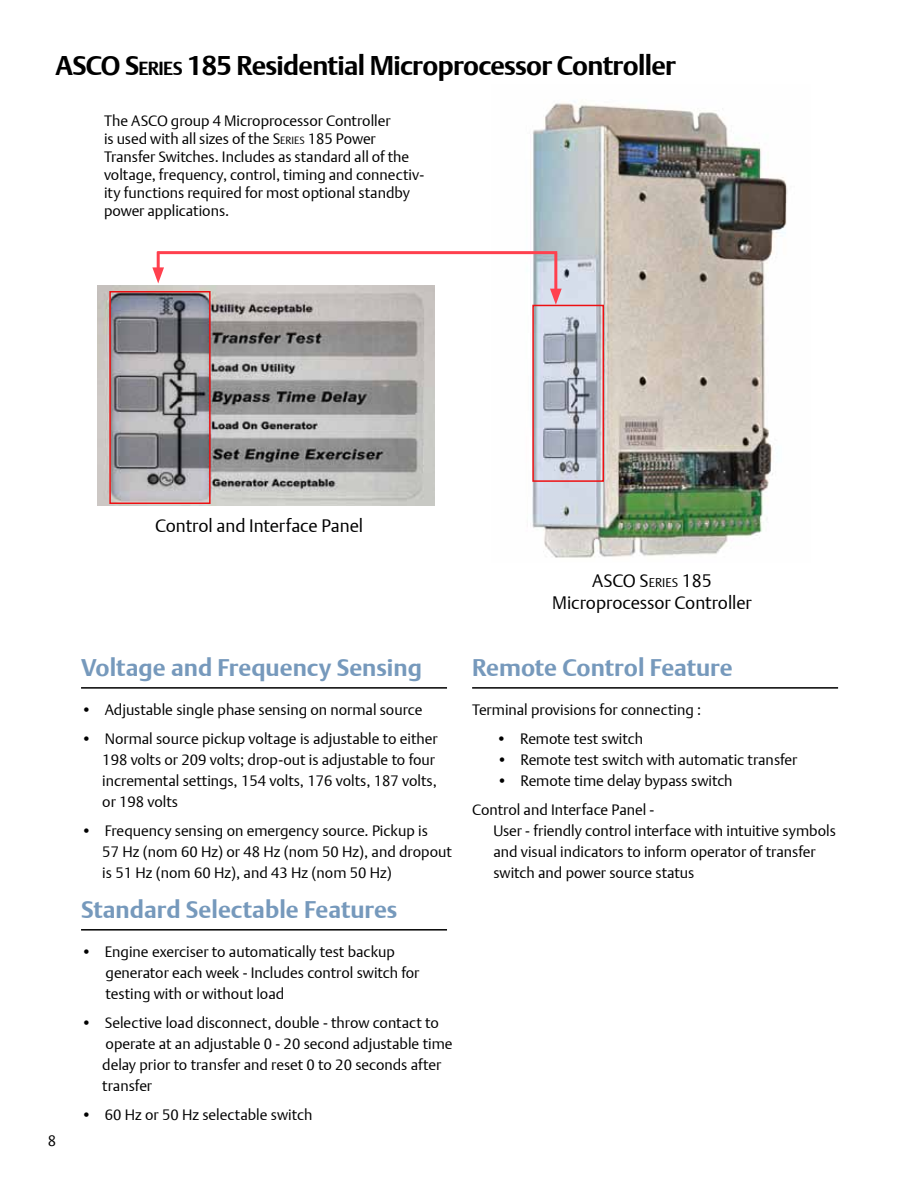
<style>
.page{position:relative;width:918px;height:1188px;background:#fff}
.page>*{position:absolute;margin:0;border:0;box-sizing:border-box;transform-origin:0 0}
.t1{font:700 27px "DTL Argo T";letter-spacing:-.025em;color:#000}
.t2{font:700 24px "DTL Argo T";color:#7699bc}
.t3{font:18px/21.6px "DTL Argo T Light";color:#000;text-align:center}
.t4{font:15px/21px "DTL Argo T Light";color:#000}
.s1{font-size:18.9px}
.s2{font-size:10.5px}
.s3{font-family:"DTL Argo T";font-weight:700}
.s4{font-size:12.6px}
</style>
<div class="page">
<hr style="left:81px;top:687px;width:366px;height:2px;background:#000">
<hr style="left:81px;top:929px;width:366px;height:2px;background:#000">
<hr style="left:472px;top:687px;width:366px;height:2px;background:#000">
<img style="left:492px;top:101px;width:296px;height:457px">
<img style="left:97px;top:285px;width:337px;height:221px">
<div style="left:109px;top:291px;width:102px;height:213px;border:2px solid #ed1012"></div>
<div style="left:532px;top:305px;width:72px;height:177px;border:2px solid #ed1012"></div>
<hr style="left:157px;top:252px;width:3px;height:21px;background:#ff404e">
<svg style="left:152px;top:267px;width:12px;height:17px"></svg>
<hr style="left:554px;top:254px;width:3px;height:40px;background:#ff404e">
<svg style="left:550px;top:289px;width:12px;height:16px"></svg>
<hr style="left:157px;top:251px;width:400px;height:3px;background:#ff404e">
<h1 class="t1" style="left:55px;top:49px;width:622px">ASCO S<span class="s1">ERIES</span> 185 Residential Microprocessor Controller</h1>
<p class="t4" style="left:104px;top:111px;width:322px;line-height:18px">The ASCO group 4 Microprocessor Controller<br>is used with all sizes of the S<span class="s2">ERIES</span> 185 Power Transfer Switches. Includes as standard all of the voltage, frequency, control, timing and connectiv&shy;ity functions required for most optional standby power applications.</p>
<p class="t4" style="left:48px;top:1130px;width:10px">8</p>
<p class="t3" style="left:155px;top:515px;width:209px">Control and Interface Panel</p>
<h2 class="t2" style="left:81px;top:653px;width:342px">Voltage and Frequency Sensing</h2>
<p class="t4" style="left:81px;top:699px;width:343px"><span class="s3">•</span> Adjustable single phase sensing on normal source</p>
<p class="t4" style="left:102px;top:728px;width:337px;text-indent:-21px">• Normal source pickup voltage is adjustable to either 198 volts or 209 volts; drop-out is adjustable to four incremental settings, 154 volts, 176 volts, 187 volts, or 198 volts</p>
<p class="t4" style="left:102px;top:820px;width:351px;text-indent:-21px">• Frequency sensing on emergency source. Pickup is<br>57 Hz (nom 60 Hz) or 48 Hz (nom 50 Hz), and dropout is 51 Hz (nom 60 Hz), and 43 Hz (nom 50 Hz)</p>
<h2 class="t2" style="left:81px;top:895px;width:318px">Standard Selectable Features</h2>
<p class="t4" style="left:106px;top:941px;width:315px;text-indent:-25px"><span class="s3">•</span> Engine exerciser to automatically test backup generator each week - Includes control switch for testing with or without load</p>
<p class="t4" style="left:102px;top:1012px;width:352px;text-indent:-21px">• Selective load disconnect, double - throw contact to operate at an adjustable 0 - 20 second adjustable time delay prior to transfer and reset 0 to 20 seconds after transfer</p>
<p class="t4" style="left:81px;top:1104px;width:233px">• 60 Hz or 50 Hz selectable switch</p>
<p class="t3" style="left:552px;top:570px;width:201px">ASCO S<span class="s4">ERIES</span> 185<br>Microprocessor Controller</p>
<h2 class="t2" style="left:472px;top:653px;width:262px">Remote Control Feature</h2>
<p class="t4" style="left:472px;top:699px;width:231px">Terminal provisions for connecting :</p>
<p class="t4" style="left:496px;top:728px;width:148px"><span class="s3">•</span> Remote test switch</p>
<p class="t4" style="left:497px;top:749px;width:302px"><span class="s3">•</span> Remote test switch with automatic transfer</p>
<p class="t4" style="left:472px;top:766px;width:262px;line-height:29.1px;text-indent:25px"><span class="s3">•</span> Remote time delay bypass switch<br>Control and Interface Panel -</p>
<p class="t4" style="left:493px;top:820px;width:344px">User - friendly control interface with intuitive symbols and visual indicators to inform operator of transfer switch and power source status</p>
</div>
